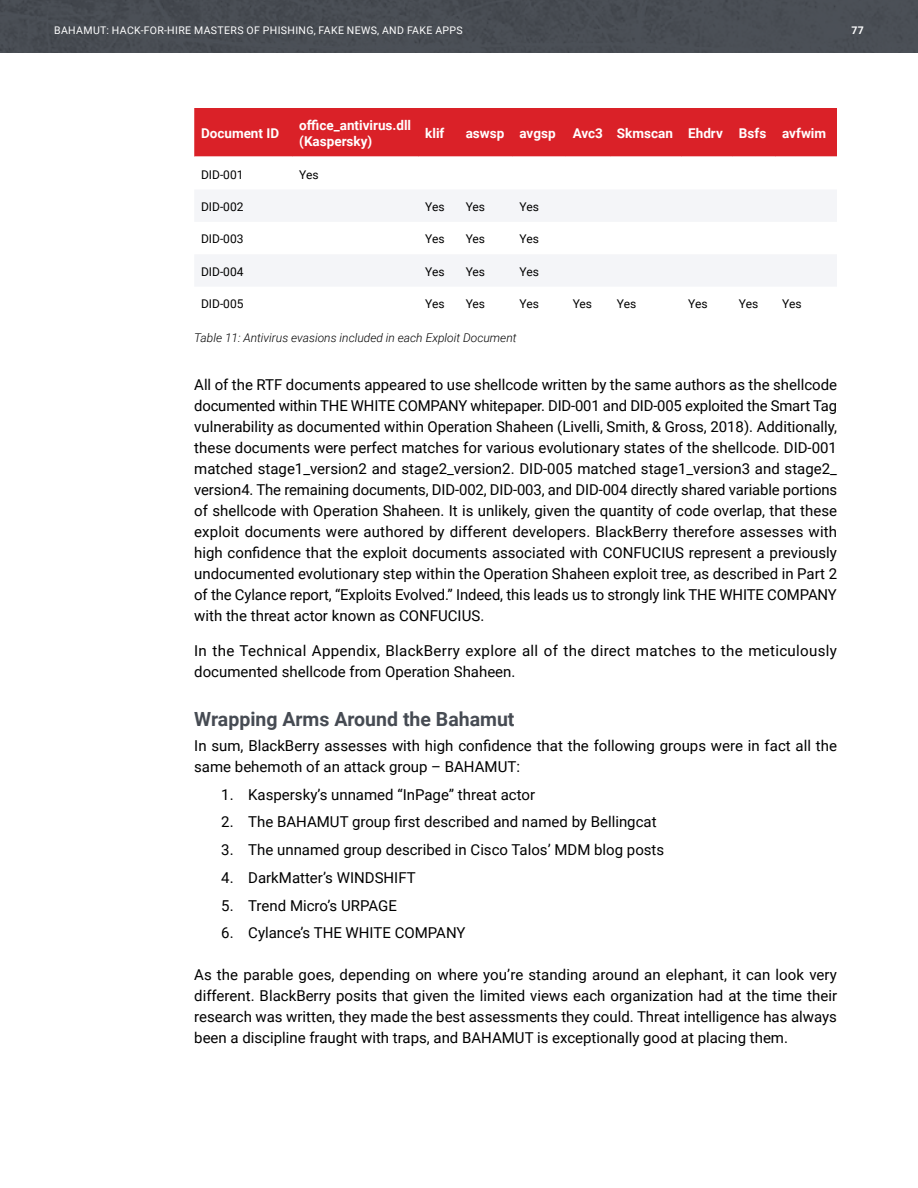
<style>
.page{position:relative;width:918px;height:1188px;background:#fff}
.page>*{position:absolute;margin:0;border:0;box-sizing:border-box;transform-origin:0 0}
.t1{font:700 19.5px "Roboto";color:#464b53}
.t2{font:15px/21px "Roboto";color:#000;text-align:justify}
.t3{font:15px/21px "Roboto";letter-spacing:.02em;color:#000}
.t4{font:700 13.5px/16.5px "Roboto";color:#fff}
.t5{font:12px "Roboto";color:#000}
.t6{font:italic 300 12px "Roboto";color:#000}
.t7{font:10.5px "Roboto";letter-spacing:.035em;color:#fff}
.t8{font:700 10.5px "Roboto";color:#fff}
</style>
<div class="page">
<div style="left:0;top:0;width:918px;height:53px;background:#494d54"></div>
<div style="left:194px;top:108px;width:643px;height:49px;background:#da2128"></div>
<svg style="left:195px;top:190px;width:642px;height:96px;fill:#f4f5f8"></svg>
<p class="t7" style="left:54px;top:23px;width:410px">BAHAMUT: HACK-FOR-HIRE MASTERS OF PHISHING, FAKE NEWS, AND FAKE APPS</p>
<p class="t8" style="left:851px;top:23px;width:14px">77</p>
<p class="t4" style="left:201px;top:124px;width:80px">Document ID</p>
<p class="t4" style="left:299px;top:116px;width:113px">office_antivirus.dll (Kaspersky)</p>
<p class="t4" style="left:425px;top:124px;width:21px">klif</p>
<p class="t4" style="left:466px;top:124px;width:91px">aswsp avgsp</p>
<p class="t4" style="left:573px;top:124px;width:255px">Avc3 Skmscan Ehdrv Bsfs avfwim</p>
<p class="t5" style="left:201px;top:166px;width:44px">DID-001</p>
<p class="t5" style="left:299px;top:166px;width:21px">Yes</p>
<p class="t5" style="left:201px;top:198px;width:44px">DID-002</p>
<p class="t5" style="left:425px;top:198px;width:21px">Yes</p>
<p class="t5" style="left:466px;top:198px;width:21px">Yes</p>
<p class="t5" style="left:520px;top:198px;width:21px">Yes</p>
<p class="t5" style="left:201px;top:231px;width:44px">DID-003</p>
<p class="t5" style="left:425px;top:231px;width:21px">Yes</p>
<p class="t5" style="left:466px;top:231px;width:21px">Yes</p>
<p class="t5" style="left:520px;top:231px;width:21px">Yes</p>
<p class="t5" style="left:201px;top:263px;width:44px">DID-004</p>
<p class="t5" style="left:425px;top:263px;width:21px">Yes</p>
<p class="t5" style="left:466px;top:263px;width:21px">Yes</p>
<p class="t5" style="left:520px;top:263px;width:21px">Yes</p>
<p class="t5" style="left:201px;top:296px;width:44px">DID-005</p>
<p class="t5" style="left:425px;top:296px;width:21px">Yes</p>
<p class="t5" style="left:466px;top:296px;width:21px">Yes</p>
<p class="t5" style="left:520px;top:296px;width:21px">Yes</p>
<p class="t5" style="left:573px;top:296px;width:21px">Yes</p>
<p class="t5" style="left:617px;top:296px;width:21px">Yes</p>
<p class="t5" style="left:688px;top:296px;width:21px">Yes</p>
<p class="t5" style="left:739px;top:296px;width:21px">Yes</p>
<p class="t5" style="left:782px;top:296px;width:21px">Yes</p>
<p class="t6" style="left:194px;top:330px;width:324px">Table 11: Antivirus evasions included in each Exploit Document</p>
<p class="t2" style="left:194px;top:374px;width:644px">All of the RTF documents appeared to use shellcode written by the same authors as the shellcode documented within THE WHITE COMPANY whitepaper. DID-001 and DID-005 exploited the Smart Tag vulnerability as documented within Operation Shaheen (Livelli, Smith, &amp; Gross, 2018). Additionally, these documents were perfect matches for various evolutionary states of the shellcode. DID-001 matched stage1_version2 and stage2_version2. DID-005 matched stage1_version3 and stage2_ version4. The remaining documents, DID-002, DID-003, and DID-004 directly shared variable portions of shellcode with Operation Shaheen. It is unlikely, given the quantity of code overlap, that these exploit documents were authored by different developers. BlackBerry therefore assesses with high confidence that the exploit documents associated with CONFUCIUS represent a previously undocumented evolutionary step within the Operation Shaheen exploit tree, as described in Part 2 of the Cylance report, “Exploits Evolved.” Indeed, this leads us to strongly link THE WHITE COMPANY with the threat actor known as CONFUCIUS.</p>
<p class="t3" style="left:194px;top:639px;width:644px">In the Technical Appendix, BlackBerry explore all of the direct matches to the meticulously documented shellcode from Operation Shaheen.</p>
<h1 class="t1" style="left:194px;top:706px;width:322px">Wrapping Arms Around the Bahamut</h1>
<p class="t2" style="left:194px;top:734px;width:644px">In sum, BlackBerry assesses with high confidence that the following groups were in fact all the same behemoth of an attack group – BAHAMUT:</p>
<p class="t2" style="left:221px;top:783px;width:315px">1. Kaspersky’s unnamed “InPage” threat actor</p>
<p class="t2" style="left:221px;top:811px;width:437px">2. The BAHAMUT group first described and named by Bellingcat</p>
<p class="t2" style="left:221px;top:839px;width:445px">3. The unnamed group described in Cisco Talos’ MDM blog posts</p>
<p class="t2" style="left:221px;top:866px;width:196px">4. DarkMatter’s WINDSHIFT</p>
<p class="t2" style="left:221px;top:894px;width:177px">5. Trend Micro’s URPAGE</p>
<p class="t2" style="left:221px;top:922px;width:246px">6. Cylance’s THE WHITE COMPANY</p>
<p class="t2" style="left:194px;top:963px;width:644px">As the parable goes, depending on where you’re standing around an elephant, it can look very different. BlackBerry posits that given the limited views each organization had at the time their research was written, they made the best assessments they could. Threat intelligence has always been a discipline fraught with traps, and BAHAMUT is exceptionally good at placing them.</p>
</div>
